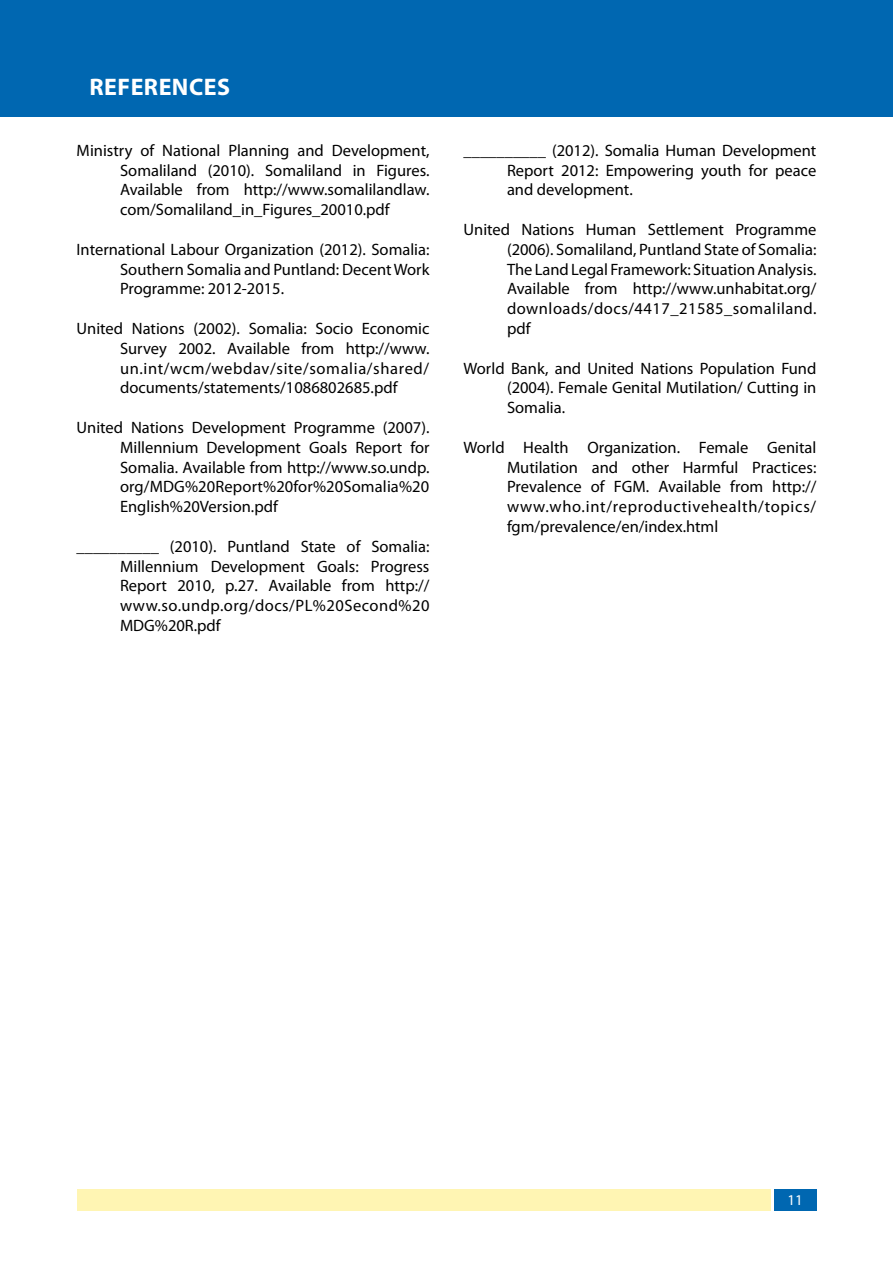
<style>
.page{position:relative;width:893px;height:1263px;background:#fff}
.page>*{position:absolute;margin:0;border:0;box-sizing:border-box;transform-origin:0 0}
.t1{font:700 24px "Myriad Pro";letter-spacing:.02em;color:#fff}
.t2{font:16.5px/19.8px "Myriad Pro";color:#000;text-align:justify}
.t3{font:15px "Myriad Pro";color:#fff}
</style>
<div class="page">
<div style="left:774px;top:1190px;width:42px;height:21px;background:#0067b1"></div>
<div style="left:77px;top:1190px;width:693px;height:21px;background:#fff5b3"></div>
<div style="left:0;top:0;width:893px;height:116px;background:#0067b1"></div>
<h1 class="t1" style="left:90px;top:71px;width:140px">REFERENCES</h1>
<p class="t2" style="left:120px;top:140px;width:311px;text-indent:-43px">Ministry of National Planning and Development, Somaliland (2010). Somaliland in Figures.<br>Available from http://www.somalilandlaw. com/Somaliland_in_Figures_20010.pdf</p>
<p class="t2" style="left:120px;top:239px;width:311px;text-indent:-43px">International Labour Organization (2012). Somalia:<br>Southern Somalia and Puntland: Decent Work Programme: 2012-2015.</p>
<p class="t2" style="left:120px;top:318px;width:311px;text-indent:-43px">United Nations (2002). Somalia: Socio Economic Survey 2002. Available from http://www. un.int/wcm/webdav/site/somalia/shared/ documents/statements/1086802685.pdf</p>
<p class="t2" style="left:120px;top:417px;width:311px;text-indent:-43px">United Nations Development Programme (2007).<br>Millennium Development Goals Report for Somalia. Available from http://www.so.undp. org/MDG%20Report%20for%20Somalia%20<br>English%20Version.pdf</p>
<p class="t2" style="left:120px;top:536px;width:311px;text-indent:-43px">__________ (2010). Puntland State of Somalia:<br>Millennium Development Goals: Progress Report 2010, p.27. Available from http:// www.so.undp.org/docs/PL%20Second%20<br>MDG%20R.pdf</p>
<p class="t2" style="left:507px;top:140px;width:311px;text-indent:-43px">__________ (2012). Somalia Human Development Report 2012: Empowering youth for peace and development.</p>
<p class="t2" style="left:507px;top:219px;width:311px;text-indent:-43px">United Nations Human Settlement Programme (2006). Somaliland, Puntland State of Somalia:<br>The Land Legal Framework: Situation Analysis.<br>Available from http://www.unhabitat.org/ downloads/docs/4417_21585_somaliland. pdf</p>
<p class="t2" style="left:507px;top:358px;width:311px;text-indent:-43px">World Bank, and United Nations Population Fund (2004). Female Genital Mutilation/ Cutting in Somalia.</p>
<p class="t2" style="left:507px;top:437px;width:311px;text-indent:-43px">World Health Organization. Female Genital Mutilation and other Harmful Practices:<br>Prevalence of FGM. Available from http:// www.who.int/reproductivehealth/topics/ fgm/prevalence/en/index.html</p>
<p class="t3" style="left:787px;top:1191px;width:17px">11</p>
</div>
